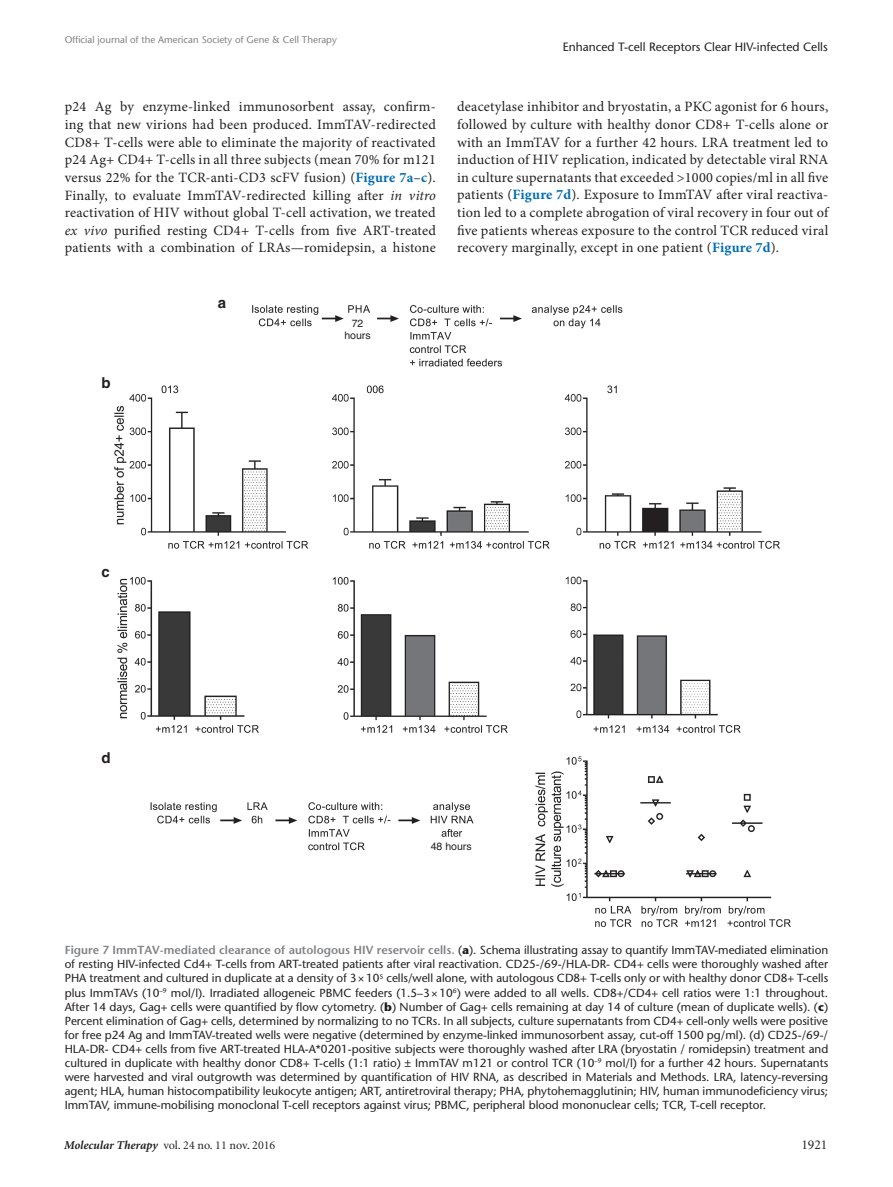
<style>
.page{position:relative;width:893px;height:1187px;background:#fff}
.page>*{position:absolute;margin:0;border:0;box-sizing:border-box;transform-origin:0 0}
.t1{font:700 15px "Helvetica";color:#231f20}
.t2{font:14.25px/17.7px "Minion Pro";letter-spacing:.015em;color:#231f20;text-align:justify}
.t3{font:13.5px "Minion";color:#231f20}
.t4{font:12px "Stone Sans";color:#231f20}
.t5{font:12px "Minion";color:#231f20}
.t6{font:11.7px/14.1px "Stone Sans";color:#231f20;text-align:justify}
.t7{font:10.5px/12.6px "Helvetica";color:#231f20;text-align:center}
.t8{font:9.75px "Stone Sans";color:#808285}
.s1{font-weight:700;color:#006cb3}
.s2{font-style:italic}
.s3{font-family:"ITC Stone Sans";font-weight:600;color:#808285}
.s4{font-weight:700}
.s5{font-weight:700;font-style:italic}
</style>
<div class="page">
<img style="left:114px;top:305px;width:677px;height:622px">
<p class="t8" style="left:65px;top:34px;width:274px">Official journal of the American Society of Gene &amp; Cell Therapy</p>
<p class="t4" style="left:563px;top:39px;width:266px">Enhanced T-cell Receptors Clear HIV-infected Cells</p>
<p class="t2" style="left:65px;top:98px;width:373px">p24 Ag by enzyme-linked immunosorbent assay, confirm&shy;ing that new virions had been produced. ImmTAV-redirected CD8+ T-cells were able to eliminate the majority of reactivated p24 Ag+ CD4+ T-cells in all three subjects (mean 70% for m121 versus 22% for the TCR-anti-CD3 scFV fusion) (<span class="s1">Figure 7a</span>–<span class="s1">c</span>).<br>Finally, to evaluate ImmTAV-redirected killing after <span class="s2">in vitro </span>reactivation of HIV without global T-cell activation, we treated <span class="s2">ex vivo</span> purified resting CD4+ T-cells from five ART-treated patients with a combination of LRAs—romidepsin, a histone</p>
<p class="t2" style="left:457px;top:98px;width:373px">deacetylase inhibitor and bryostatin, a PKC agonist for 6 hours, followed by culture with healthy donor CD8+ T-cells alone or with an ImmTAV for a further 42 hours. LRA treatment led to induction of HIV replication, indicated by detectable viral RNA in culture supernatants that exceeded &gt;1000 copies/ml in all five patients (<span class="s1">Figure 7d</span>). Exposure to ImmTAV after viral reactiva&shy;tion led to a complete abrogation of viral recovery in four out of five patients whereas exposure to the control TCR reduced viral recovery marginally, except in one patient (<span class="s1">Figure 7d</span>).</p>
<p class="t1" style="left:102px;top:373px;width:11px">b</p>
<p class="t1" style="left:102px;top:562px;width:10px">c</p>
<p class="t1" style="left:102px;top:748px;width:11px">d</p>
<p class="t1" style="left:218px;top:293px;width:10px">a</p>
<p class="t7" style="left:344px;top:317px;width:28px">72 hours</p>
<p class="t7" style="left:431px;top:839px;width:42px">48 hours</p>
<p class="t6" style="left:65px;top:943px;width:765px"><span class="s3">Figure 7 ImmTAV-mediated clearance of autologous HIV reservoir cells.</span> (<span class="s4">a</span>). Schema illustrating assay to quantify ImmTAV-mediated elimination of resting HIV-infected Cd4+ T-cells from ART-treated patients after viral reactivation. CD25-/69-/HLA-DR- CD4+ cells were thoroughly washed after PHA treatment and cultured in duplicate at a density of 3×10<sup>5</sup> cells/well alone, with autologous CD8+ T-cells only or with healthy donor CD8+ T-cells plus ImmTAVs (10<sup>–9</sup> mol/l). Irradiated allogeneic PBMC feeders (1.5–3×10<sup>6</sup>) were added to all wells. CD8+/CD4+ cell ratios were 1:1 throughout.<br>After 14 days, Gag+ cells were quantified by flow cytometry. (<span class="s4">b</span>) Number of Gag+ cells remaining at day 14 of culture (mean of duplicate wells). (<span class="s4">c</span>)<br>Percent elimination of Gag+ cells, determined by normalizing to no TCRs. In all subjects, culture supernatants from CD4+ cell-only wells were positive for free p24 Ag and ImmTAV-treated wells were negative (determined by enzyme-linked immunosorbent assay, cut-off 1500 pg/ml). (d) CD25-/69-/ HLA-DR- CD4+ cells from five ART-treated HLA-A*0201-positive subjects were thoroughly washed after LRA (bryostatin / romidepsin) treatment and cultured in duplicate with healthy donor CD8+ T-cells (1:1 ratio) ± ImmTAV m121 or control TCR (10<sup>–9</sup> mol/l) for a further 42 hours. Supernatants were harvested and viral outgrowth was determined by quantification of HIV RNA, as described in Materials and Methods. LRA, latency-reversing agent; HLA, human histocompatibility leukocyte antigen; ART, antiretroviral therapy; PHA, phytohemagglutinin; HIV, human immunodeficiency virus; ImmTAV, immune-mobilising monoclonal T-cell receptors against virus; PBMC, peripheral blood mononuclear cells; TCR, T-cell receptor.</p>
<p class="t5" style="left:64px;top:1139px;width:213px"><span class="s5">Molecular Therapy</span> vol. 24 no. 11 nov. 2016</p>
<p class="t3" style="left:801px;top:1138px;width:27px">1921</p>
</div>
